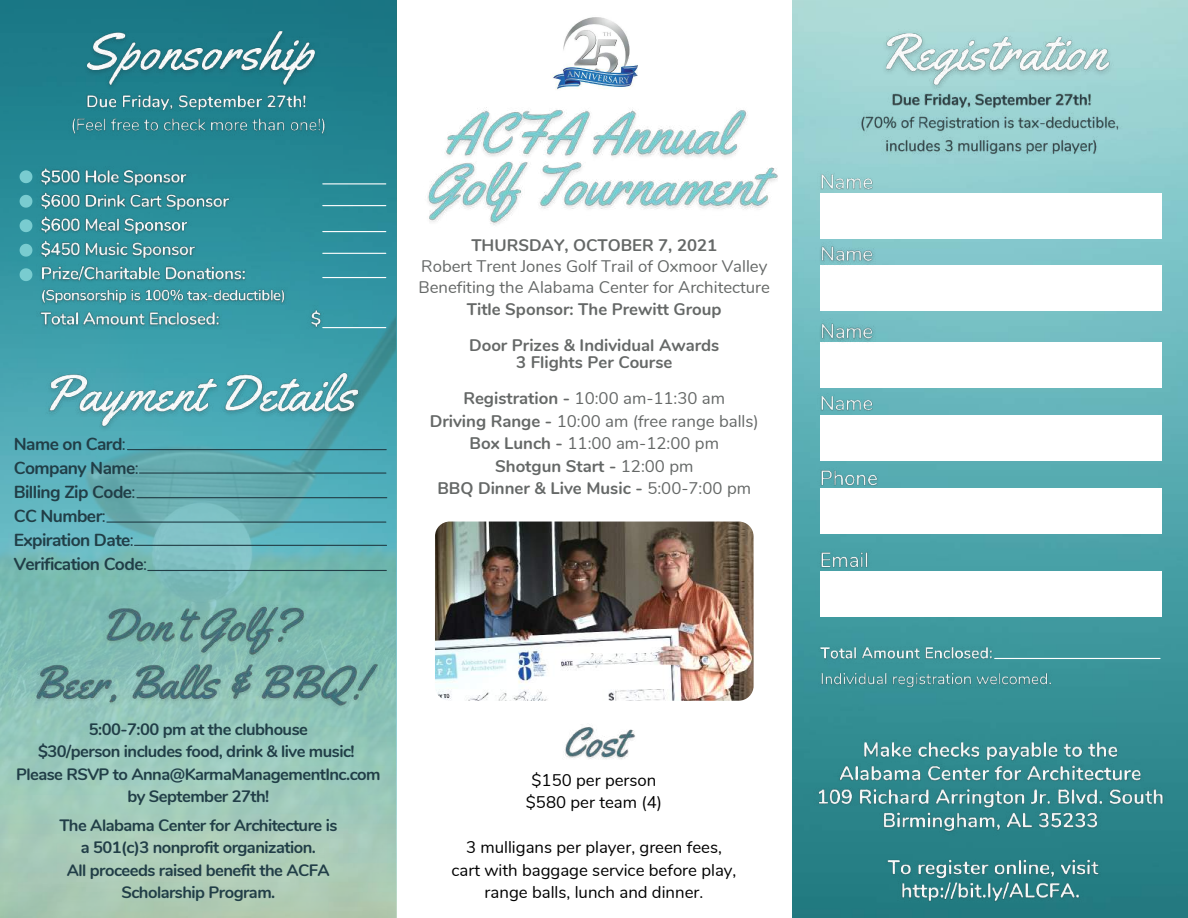
<style>
.page{position:relative;width:1188px;height:918px;background:#fff}
.page>*{position:absolute;margin:0;border:0;box-sizing:border-box;transform-origin:0 0}
.t1{font:700 17.4px/24px "Nunito";letter-spacing:-.03em;color:#213e47}
.t2{font:16.8px/22.5px "Nunito";color:#656867}
.t3{font:16.8px/22.5px "Nunito";color:#000;text-align:center}
.t4{font:700 16.8px/16.8px "Nunito";color:#656867;text-align:center}
.t5{font:700 16.5px/22.5px "Nunito";letter-spacing:-.03em;color:#213e47;text-align:center}
.s1{font-weight:400}
.s2{font-weight:700}
</style>
<div class="page">
<img style="left:0;top:0;width:396px;height:918px">
<img style="left:792px;top:0;width:396px;height:918px">
<div style="left:820px;top:193px;width:341px;height:45px;background:#fff"></div>
<div style="left:820px;top:266px;width:341px;height:45px;background:#fff"></div>
<div style="left:820px;top:343px;width:341px;height:45px;background:#fff"></div>
<div style="left:820px;top:415px;width:341px;height:45px;background:#fff"></div>
<div style="left:820px;top:489px;width:341px;height:45px;background:#fff"></div>
<div style="left:820px;top:571px;width:341px;height:45px;background:#fff"></div>
<svg style="left:20px;top:170px;width:12px;height:13px"></svg>
<img style="left:435px;top:522px;width:318px;height:179px;border-radius:15px">
<hr style="left:323px;top:183px;width:63px;height:1px;background:#fff">
<hr style="left:323px;top:205px;width:63px;height:1px;background:#fff">
<hr style="left:323px;top:231px;width:63px;height:1px;background:#fff">
<hr style="left:323px;top:253px;width:63px;height:1px;background:#fff">
<hr style="left:323px;top:277px;width:63px;height:1px;background:#fff">
<hr style="left:323px;top:327px;width:63px;height:1px;background:#fff">
<svg style="left:20px;top:195px;width:12px;height:13px"></svg>
<svg style="left:20px;top:219px;width:12px;height:13px"></svg>
<svg style="left:20px;top:244px;width:12px;height:13px"></svg>
<svg style="left:20px;top:268px;width:12px;height:13px"></svg>
<img style="left:818px;top:640px;width:236px;height:52px">
<hr style="left:127px;top:449px;width:259px;height:1px;background:#213e47">
<hr style="left:140px;top:472px;width:246px;height:2px;background:#213e47">
<hr style="left:137px;top:497px;width:250px;height:1px;background:#213e47">
<hr style="left:107px;top:522px;width:279px;height:1px;background:#213e47">
<hr style="left:135px;top:545px;width:252px;height:1px;background:#213e47">
<hr style="left:148px;top:570px;width:238px;height:1px;background:#213e47">
<hr style="left:995px;top:658px;width:165px;height:1px;background:#fff">
<img style="left:552px;top:17px;width:86px;height:72px">
<img style="left:36px;top:160px;width:290px;height:175px">
<img style="left:565px;top:727px;width:70px;height:33px">
<img style="left:868px;top:12px;width:252px;height:76px">
<img style="left:813px;top:733px;width:353px;height:175px">
<img style="left:858px;top:88px;width:267px;height:71px">
<img style="left:818px;top:166px;width:59px;height:33px">
<img style="left:815px;top:235px;width:64px;height:39px">
<img style="left:815px;top:313px;width:64px;height:38px">
<img style="left:818px;top:387px;width:59px;height:34px">
<img style="left:818px;top:461px;width:62px;height:34px">
<img style="left:818px;top:544px;width:54px;height:33px">
<img style="left:25px;top:593px;width:359px;height:126px">
<img style="left:68px;top:88px;width:260px;height:51px">
<img style="left:75px;top:13px;width:249px;height:82px">
<img style="left:33px;top:354px;width:334px;height:83px">
<img style="left:427px;top:89px;width:351px;height:136px">
<p class="t1" style="left:14px;top:432px;width:135px">Name on Card<span class="s1">:<br></span>Company Name<span class="s1">:<br></span>Billing Zip Code<span class="s1">:<br></span>CC Number<span class="s1">:<br></span>Expiration Date<span class="s1">:<br></span>Verification Code<span class="s1">:</span></p>
<p class="t4" style="left:471px;top:237px;width:247px">THURSDAY, OCTOBER 7, 2021</p>
<p class="t2" style="left:419px;top:256px;width:353px;line-height:21.3px">Robert Trent Jones Golf Trail of Oxmoor Valley<br>Benefiting the Alabama Center for Architecture</p>
<p class="t4" style="left:467px;top:301px;width:256px">Title Sponsor: The Prewitt Group</p>
<p class="t4" style="left:469px;top:337px;width:252px">Door Prizes &amp; Individual Awards<br>3 Flights Per Course</p>
<p class="t2" style="left:430px;top:388px;width:331px;text-align:center"><span class="s2">Registration -</span> 10:00 am-11:30 am<br><span class="s2">Driving Range -</span> 10:00 am (free range balls)<br><span class="s2">Box Lunch -</span> 11:00 am-12:00 pm<br><span class="s2">Shotgun Start -</span> 12:00 pm<br><span class="s2">BBQ Dinner &amp; Live Music -</span> 5:00-7:00 pm</p>
<p class="t5" style="left:16px;top:718px;width:366px">5:00-7:00 pm at the clubhouse<br>$30/person includes food, drink &amp; live music!<br>Please RSVP to Anna@KarmaManagementInc.com by September 27th!</p>
<p class="t5" style="left:59px;top:814px;width:279px">The Alabama Center for Architecture is a 501(c)3 nonprofit organization.<br>All proceeds raised benefit the ACFA Scholarship Program.</p>
<p class="t3" style="left:526px;top:769px;width:138px">$150 per person $580 per team (4)</p>
<p class="t3" style="left:452px;top:837px;width:286px">3 mulligans per player, green fees, cart with baggage service before play, range balls, lunch and dinner.</p>
</div>
